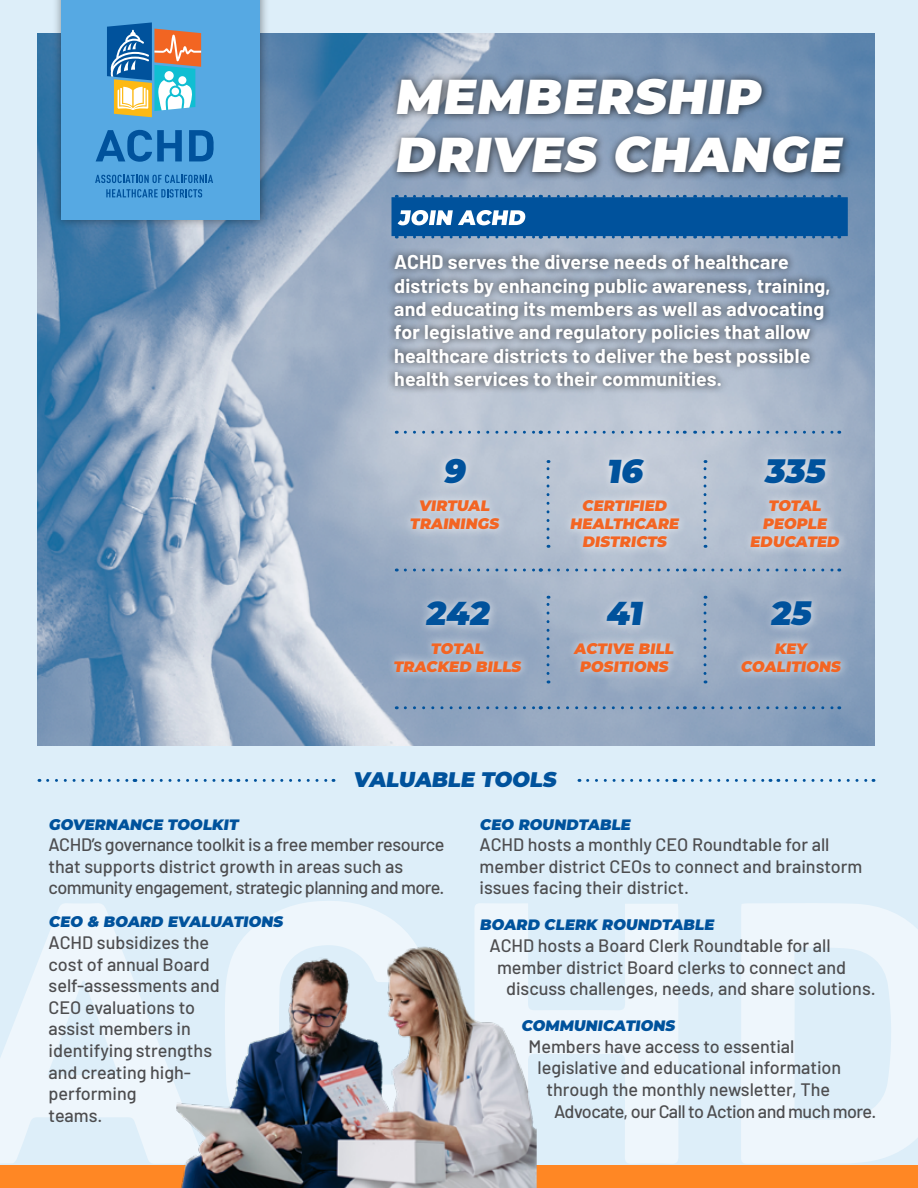
<style>
.page{position:relative;width:918px;height:1188px;background:#fff}
.page>*{position:absolute;margin:0;border:0;box-sizing:border-box;transform-origin:0 0}
.t1{font:900 48.75px/58.5px "Montserrat";color:#fff}
.t2{font:900 33px "Montserrat";color:#00529c}
.t3{font:900 21px "Montserrat";color:#00529c}
.t4{font:700 19.5px/23.4px "Barlow";letter-spacing:.01em;color:#fff}
.t5{font:500 18px/21.6px "Barlow";color:#4d4d4f}
.t6{font:500 18px/21.6px "Barlow";letter-spacing:-.02em;color:#4d4d4f}
.t7{font:500 18px "Barlow";letter-spacing:-.03em;color:#4d4d4f}
.t8{font:900 15px/18px "Montserrat";color:#f36523;text-align:center}
.t9{font:900 15px "Montserrat";color:#00529c}
</style>
<div class="page">
<div style="left:0;top:0;width:918px;height:1166px;background:#ddeef9"></div>
<img style="left:38px;top:33px;width:836px;height:712px">
<div style="left:392px;top:197px;width:456px;height:39px;background:#00529c"></div>
<svg style="left:741px;top:903px;width:177px;height:261px;background:#e7f3fa"></svg>
<svg style="left:474px;top:903px;width:204px;height:261px;background:#e5f1fa"></svg>
<svg style="left:0;top:903px;width:206px;height:261px;background:#e6f2fa"></svg>
<svg style="left:224px;top:899px;width:206px;height:38px;background:#e6f2fa"></svg>
<div style="left:387px;top:248px;width:450px;height:146px;background:#000;opacity:.75"></div>
<div style="left:52px;top:0;width:218px;height:229px;background:#000;opacity:.44"></div>
<div style="left:61px;top:0;width:199px;height:219px;background:#56a9e3"></div>
<svg style="left:549px;top:236px;width:136px;height:2px"></svg>
<svg style="left:405px;top:236px;width:136px;height:2px"></svg>
<svg style="left:704px;top:236px;width:136px;height:2px"></svg>
<svg style="left:144px;top:779px;width:87px;height:3px"></svg>
<svg style="left:48px;top:779px;width:88px;height:3px"></svg>
<svg style="left:247px;top:779px;width:87px;height:3px"></svg>
<svg style="left:684px;top:779px;width:87px;height:3px"></svg>
<svg style="left:588px;top:779px;width:88px;height:3px"></svg>
<svg style="left:787px;top:779px;width:87px;height:3px"></svg>
<div style="left:402px;top:452px;width:447px;height:104px;background:#fff;opacity:.75"></div>
<div style="left:385px;top:594px;width:465px;height:87px;background:#fff;opacity:.75"></div>
<svg style="left:549px;top:431px;width:136px;height:3px"></svg>
<svg style="left:405px;top:431px;width:136px;height:3px"></svg>
<svg style="left:704px;top:431px;width:136px;height:3px"></svg>
<svg style="left:549px;top:706px;width:136px;height:3px"></svg>
<svg style="left:405px;top:706px;width:136px;height:3px"></svg>
<svg style="left:704px;top:706px;width:136px;height:3px"></svg>
<svg style="left:549px;top:569px;width:136px;height:2px"></svg>
<svg style="left:405px;top:569px;width:136px;height:2px"></svg>
<svg style="left:704px;top:569px;width:136px;height:2px"></svg>
<svg style="left:547px;top:596px;width:3px;height:77px"></svg>
<svg style="left:547px;top:460px;width:3px;height:78px"></svg>
<svg style="left:704px;top:596px;width:2px;height:77px"></svg>
<svg style="left:704px;top:460px;width:2px;height:78px"></svg>
<svg style="left:549px;top:195px;width:136px;height:3px"></svg>
<svg style="left:405px;top:195px;width:136px;height:3px"></svg>
<svg style="left:704px;top:195px;width:136px;height:3px"></svg>
<div style="left:389px;top:72px;width:462px;height:110px;background:#000;opacity:.75"></div>
<svg style="left:107px;top:22px;width:94px;height:95px"></svg>
<svg style="left:95px;top:175px;width:118px;height:8px"></svg>
<svg style="left:106px;top:189px;width:96px;height:9px"></svg>
<svg style="left:96px;top:130px;width:86px;height:32px"></svg>
<svg style="left:189px;top:130px;width:25px;height:31px"></svg>
<svg style="left:398px;top:210px;width:127px;height:15px"></svg>
<div style="left:0;top:1166px;width:918px;height:22px;background:#ff8724"></div>
<img style="left:169px;top:937px;width:368px;height:251px">
<h1 class="t1" style="left:394px;top:64px;width:458px">MEMBERSHIP<br>DRIVES CHANGE</h1>
<p class="t4" style="left:394px;top:249px;width:438px">ACHD serves the diverse needs of healthcare districts by enhancing public awareness, training, and educating its members as well as advocating for legislative and regulatory policies that allow healthcare districts to deliver the best possible health services to their communities.</p>
<h2 class="t2" style="left:443px;top:446px;width:30px">9</h2>
<p class="t8" style="left:410px;top:496px;width:93px">VIRTUAL<br>TRAININGS</p>
<h2 class="t2" style="left:425px;top:589px;width:72px">242</h2>
<p class="t8" style="left:393px;top:638px;width:132px">TOTAL<br>TRACKED BILLS</p>
<h2 class="t2" style="left:606px;top:446px;width:43px">16</h2>
<p class="t8" style="left:570px;top:496px;width:113px">CERTIFIED<br>HEALTHCARE<br>DISTRICTS</p>
<h2 class="t2" style="left:605px;top:589px;width:44px">41</h2>
<p class="t8" style="left:574px;top:638px;width:104px">ACTIVE BILL<br>POSITIONS</p>
<p class="t3" style="left:353px;top:764px;width:208px">VALUABLE TOOLS</p>
<h2 class="t2" style="left:764px;top:446px;width:68px">335</h2>
<p class="t8" style="left:750px;top:496px;width:94px">TOTAL<br>PEOPLE<br>EDUCATED</p>
<h2 class="t2" style="left:770px;top:589px;width:48px">25</h2>
<p class="t8" style="left:741px;top:638px;width:104px">KEY<br>COALITIONS</p>
<p class="t9" style="left:49px;top:813px;width:194px">GOVERNANCE TOOLKIT</p>
<p class="t6" style="left:49px;top:832px;width:398px">ACHD’s governance toolkit is a free member resource that supports district growth in areas such as community engagement, strategic planning and more.</p>
<p class="t9" style="left:49px;top:911px;width:239px">CEO &amp; BOARD EVALUATIONS</p>
<p class="t5" style="left:49px;top:930px;width:173px">ACHD subsidizes the cost of annual Board self-assessments and<br>CEO evaluations to assist members in identifying strengths and creating high&shy;performing<br>teams.</p>
<p class="t9" style="left:480px;top:813px;width:155px">CEO ROUNDTABLE</p>
<p class="t5" style="left:480px;top:832px;width:384px">ACHD hosts a monthly CEO Roundtable for all member district CEOs to connect and brainstorm issues facing their district.</p>
<p class="t9" style="left:480px;top:914px;width:239px">BOARD CLERK ROUNDTABLE</p>
<p class="t5" style="left:490px;top:933px;width:343px">ACHD hosts a Board Clerk Roundtable for all</p>
<p class="t5" style="left:497px;top:955px;width:351px">member district Board clerks to connect and</p>
<p class="t5" style="left:506px;top:976px;width:371px">discuss challenges, needs, and share solutions.</p>
<p class="t9" style="left:521px;top:1015px;width:158px">COMMUNICATIONS</p>
<p class="t5" style="left:529px;top:1034px;width:267px">Members have access to essential</p>
<p class="t5" style="left:538px;top:1056px;width:305px">legislative and educational information</p>
<p class="t5" style="left:547px;top:1077px;width:285px">through the monthly newsletter, The</p>
<p class="t7" style="left:554px;top:1098px;width:324px">Advocate, our Call to Action and much more.</p>
</div>
